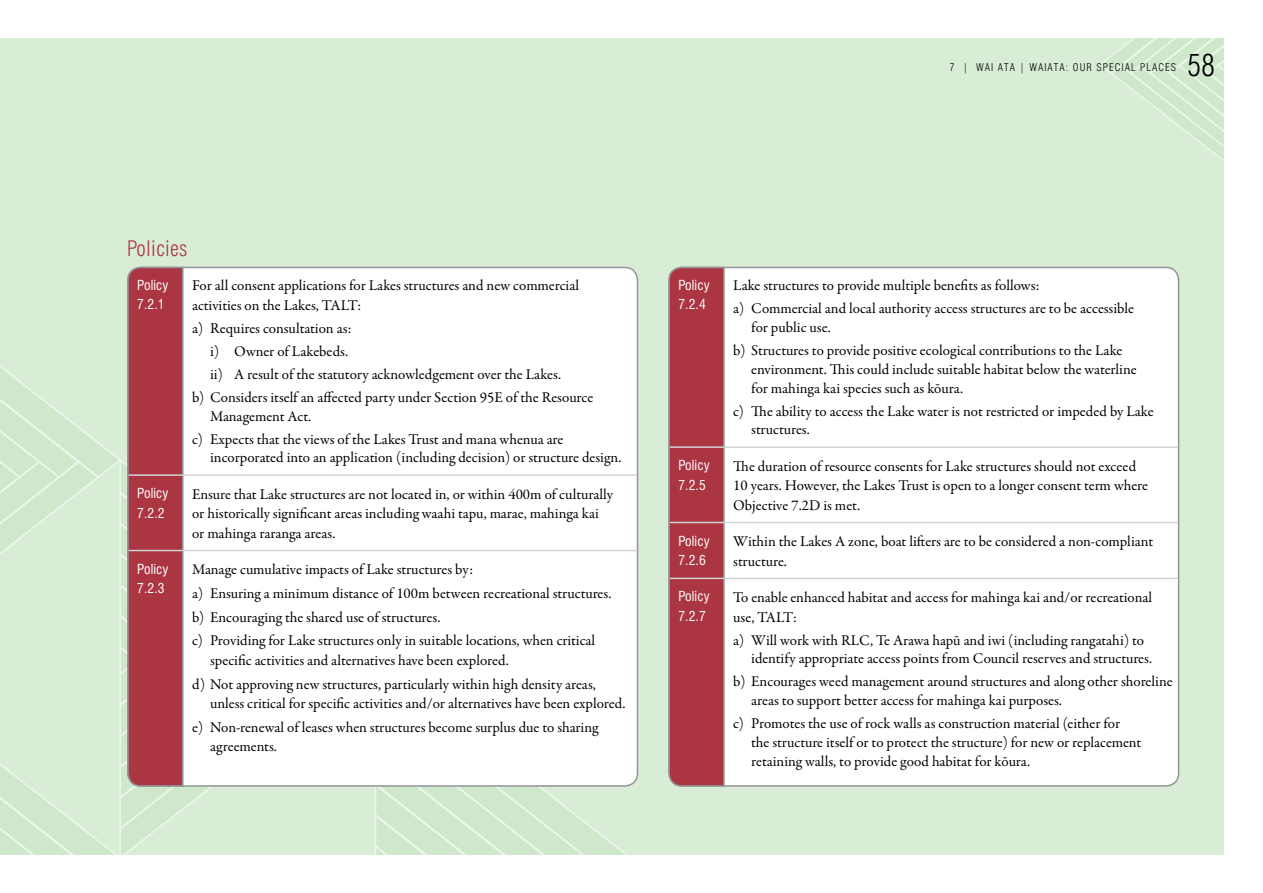
<style>
.page{position:relative;width:1263px;height:893px;background:#fff}
.page>*{position:absolute;margin:0;border:0;box-sizing:border-box;transform-origin:0 0}
.t1{font:300 condensed 30px "Swiss 721 BT";color:#000}
.t2{font:300 condensed 21px "Swiss 721 BT";letter-spacing:.01em;color:#ac3542}
.t3{font:15px/19.5px "Garamond Premr Pro";color:#000}
.t4{font:condensed 13.5px/19.5px "Swiss 721 BT";letter-spacing:.01em;color:#fff}
.t5{font:300 condensed 10.5px "Swiss 721 BT";letter-spacing:.1em;color:#000}
</style>
<div class="page">
<div style="left:0;top:38px;width:1224px;height:817px;background:#d8ecd6"></div>
<svg style="left:1100px;top:38px;width:124px;height:123px"></svg>
<div style="left:128px;top:267px;width:509px;height:519px;background:#fff;border-radius:13px"></div>
<svg style="left:0;top:266px;width:592px;height:589px"></svg>
<hr style="left:129px;top:474px;width:55px;height:2px;background:#d1d3d4">
<hr style="left:184px;top:474px;width:453px;height:2px;background:#d1d3d4">
<hr style="left:129px;top:550px;width:55px;height:1px;background:#d1d3d4">
<hr style="left:184px;top:550px;width:453px;height:1px;background:#d1d3d4">
<div style="left:669px;top:267px;width:509px;height:519px;background:#fff;border-radius:13px"></div>
<svg style="left:668px;top:266px;width:57px;height:521px;background:#ab3d49"></svg>
<hr style="left:670px;top:446px;width:55px;height:2px;background:#d1d3d4">
<hr style="left:725px;top:446px;width:453px;height:2px;background:#d1d3d4">
<hr style="left:670px;top:522px;width:55px;height:1px;background:#d1d3d4">
<hr style="left:725px;top:522px;width:453px;height:1px;background:#d1d3d4">
<hr style="left:670px;top:578px;width:55px;height:1px;background:#d1d3d4">
<hr style="left:725px;top:578px;width:453px;height:1px;background:#d1d3d4">
<p class="t5" style="left:950px;top:61px;width:95px">7 | WAI ATA | WAIATA</p>
<p class="t5" style="left:1066px;top:61px;width:55px">: OUR SPECIAL</p>
<p class="t5" style="left:1140px;top:61px;width:7px">PLAC</p>
<p class="t5" style="left:1165px;top:61px;width:13px">ES</p>
<h1 class="t1" style="left:1187px;top:47px;width:30px">58</h1>
<h2 class="t2" style="left:127px;top:236px;width:62px">POLICIES</h2>
<p class="t4" style="left:137px;top:275px;width:33px">Policy<br>7.2.1</p>
<p class="t3" style="left:192px;top:276px;width:388px">For all consent applications for Lakes structures and new commercial activities on the Lakes, TALT:</p>
<p class="t3" style="left:192px;top:319px;width:161px">a) Requires consultation as:</p>
<p class="t3" style="left:210px;top:342px;width:140px">i) Owner of Lakebeds.</p>
<p class="t3" style="left:210px;top:365px;width:352px">ii) A result of the statutory acknowledgement over the Lakes.</p>
<p class="t3" style="left:192px;top:388px;width:403px">b) Considers itself an affected party under Section 95E of the Resource</p>
<p class="t3" style="left:192px;top:405px;width:373px;line-height:23px;text-indent:18px">Management Act.<br>c) Expects that the views of the Lakes Trust and mana whenua are</p>
<p class="t3" style="left:210px;top:448px;width:413px">incorporated into an application (including decision) or structure design.</p>
<p class="t4" style="left:137px;top:483px;width:33px">Policy<br>7.2.2</p>
<p class="t3" style="left:192px;top:485px;width:422px">Ensure that Lake structures are not located in, or within 400m of culturally or historically significant areas including waahi tapu, marae, mahinga kai or mahinga raranga areas.</p>
<p class="t4" style="left:137px;top:559px;width:33px">Policy<br>7.2.3</p>
<p class="t3" style="left:192px;top:558px;width:421px;line-height:23.7px">Manage cumulative impacts of Lake structures by:<br>a) Ensuring a minimum distance of 100m between recreational structures. b) Encouraging the shared use of structures.<br>c) Providing for Lake structures only in suitable locations, when critical</p>
<p class="t3" style="left:192px;top:649px;width:405px;line-height:23.7px;text-indent:18px">specific activities and alternatives have been explored.<br>d) Not approving new structures, particularly within high density areas,</p>
<p class="t3" style="left:192px;top:692px;width:435px;line-height:23.7px;text-indent:18px">unless critical for specific activities and/or alternatives have been explored. e) Non-renewal of leases when structures become surplus due to sharing</p>
<p class="t3" style="left:210px;top:737px;width:68px">agreements.</p>
<p class="t4" style="left:678px;top:275px;width:33px">Policy<br>7.2.4</p>
<p class="t3" style="left:733px;top:274px;width:402px;line-height:23px">Lake structures to provide multiple benefits as follows:<br>a) Commercial and local authority access structures are to be accessible</p>
<p class="t3" style="left:733px;top:316px;width:391px;line-height:23px;text-indent:18px">for public use.<br>b) Structures to provide positive ecological contributions to the Lake</p>
<p class="t3" style="left:751px;top:360px;width:387px;line-height:18.8px">environment. This could include suitable habitat below the waterline for mahinga kai species such as kōura.</p>
<p class="t3" style="left:751px;top:402px;width:404px;line-height:18.8px;text-indent:-18px">c) The ability to access the Lake water is not restricted or impeded by Lake structures.</p>
<p class="t4" style="left:678px;top:455px;width:33px">Policy<br>7.2.5</p>
<p class="t3" style="left:733px;top:457px;width:416px">The duration of resource consents for Lake structures should not exceed<br>10 years. However, the Lakes Trust is open to a longer consent term where<br>Objective 7.2D is met.</p>
<p class="t4" style="left:678px;top:531px;width:33px">Policy<br>7.2.6</p>
<p class="t3" style="left:733px;top:532px;width:421px">Within the Lakes A zone, boat lifters are to be considered a non-compliant structure.</p>
<p class="t4" style="left:678px;top:587px;width:33px">Policy<br>7.2.7</p>
<p class="t3" style="left:733px;top:588px;width:420px">To enable enhanced habitat and access for mahinga kai and/or recreational use, TALT:</p>
<p class="t3" style="left:751px;top:631px;width:402px;line-height:18.8px;text-indent:-18px">a) Will work with RLC, Te Arawa hapū and iwi (including rangatahi) to identify appropriate access points from Council reserves and structures.</p>
<p class="t3" style="left:751px;top:672px;width:423px;line-height:18.8px;text-indent:-18px">b) Encourages weed management around structures and along other shoreline areas to support better access for mahinga kai purposes.</p>
<p class="t3" style="left:751px;top:714px;width:392px;line-height:18.8px;text-indent:-18px">c) Promotes the use of rock walls as construction material (either for the structure itself or to protect the structure) for new or replacement retaining walls, to provide good habitat for kōura.</p>
</div>
